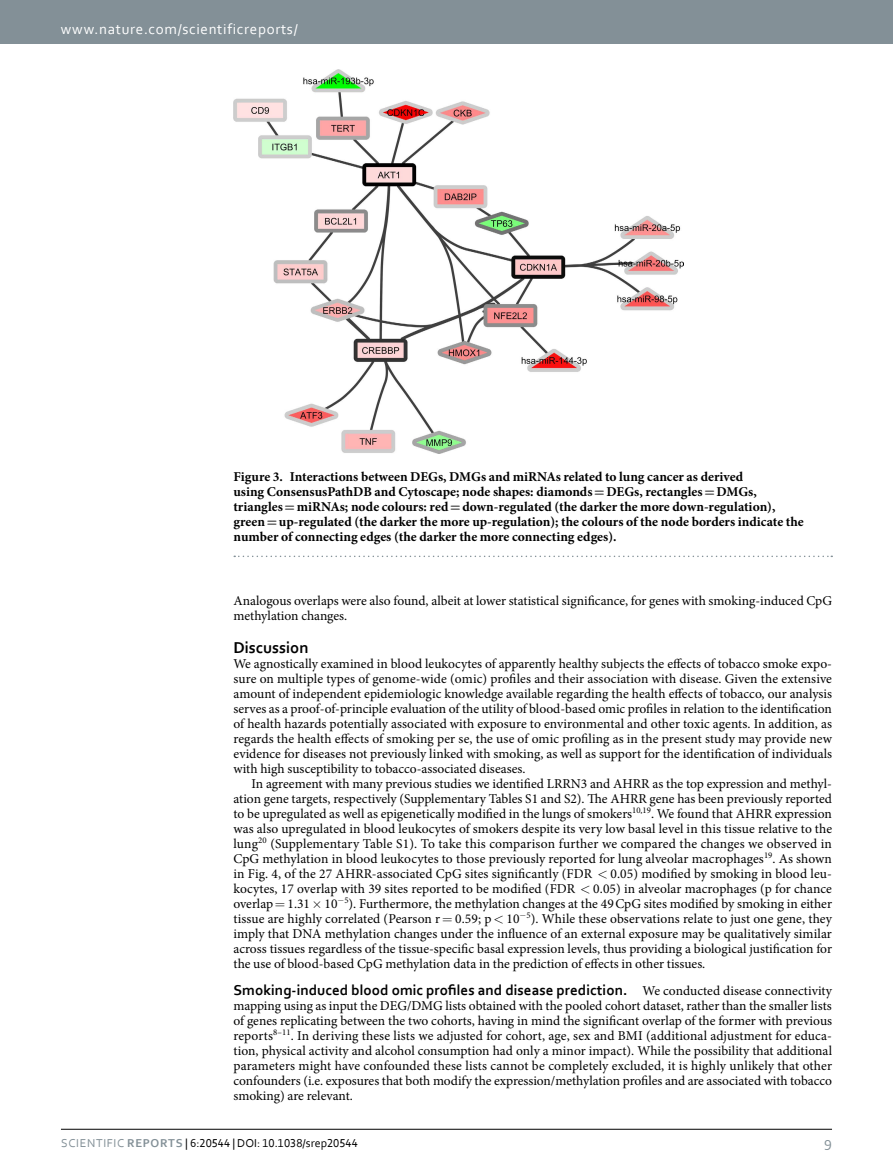
<style>
.page{position:relative;width:893px;height:1174px;background:#fff}
.page>*{position:absolute;margin:0;border:0;box-sizing:border-box;transform-origin:0 0}
.t1{font:700 16.5px "Corbel";color:#000}
.t2{font:700 15px "Corbel";letter-spacing:.005em;color:#000}
.t3{font:15px "Corbel";letter-spacing:.045em;color:#fff}
.t4{font:15px "Corbel";color:#839097}
.t5{font:13.5px/15px "Minion Pro";color:#000;text-align:justify}
.t6{font:700 13.5px/15px "Minion Pro";color:#000}
.t7{font:12px "Corbel";color:#000}
.s1{font-family:"Minion Pro";font-weight:400;font-size:13.5px}
.s2{color:#839097}
.s3{font-weight:700;color:#839097}
</style>
<div class="page">
<div style="left:0;top:0;width:893px;height:43px;background:#839097"></div>
<hr style="left:61px;top:1129px;width:771px;height:1px;background:#000">
<img style="left:233px;top:70px;width:450px;height:383px">
<svg style="left:234px;top:555px;width:598px;height:2px"></svg>
<p class="t3" style="left:61px;top:19px;width:238px">www.nature.com/scientificreports/</p>
<p class="t6" style="left:233px;top:469px;width:572px">Figure 3. Interactions between DEGs, DMGs and miRNAs related to lung cancer as derived<br>using ConsensusPathDB and Cytoscape; node shapes: diamonds DEGs, rectangles DMGs, triangles miRNAs; node colours: red down-regulated (the darker the more down-regulation), green up-regulated (the darker the more up-regulation); the colours of the node borders indicate the number of connecting edges (the darker the more connecting edges).</p>
<p class="t5" style="left:233px;top:593px;width:600px">Analogous overlaps were also found, albeit at lower statistical significance, for genes with smoking-induced CpG methylation changes.</p>
<p class="t1" style="left:233px;top:637px;width:77px">Discussion</p>
<p class="t5" style="left:233px;top:656px;width:600px">We agnostically examined in blood leukocytes of apparently healthy subjects the effects of tobacco smoke expo&shy;sure on multiple types of genome-wide (omic) profiles and their association with disease. Given the extensive amount of independent epidemiologic knowledge available regarding the health effects of tobacco, our analysis serves as a proof-of-principle evaluation of the utility of blood-based omic profiles in relation to the identification of health hazards potentially associated with exposure to environmental and other toxic agents. In addition, as regards the health effects of smoking per se, the use of omic profiling as in the present study may provide new evidence for diseases not previously linked with smoking, as well as support for the identification of individuals with high susceptibility to tobacco-associated diseases.</p>
<p class="t5" style="left:233px;top:776px;width:600px;text-indent:18px">In agreement with many previous studies we identified LRRN3 and AHRR as the top expression and methyl&shy;ation gene targets, respectively (Supplementary Tables S1 and S2). The AHRR gene has been previously reported to be upregulated as well as epigenetically modified in the lungs of smokers<sup>10,19</sup>. We found that AHRR expression was also upregulated in blood leukocytes of smokers despite its very low basal level in this tissue relative to the lung<sup>20</sup> (Supplementary Table S1). To take this comparison further we compared the changes we observed in CpG methylation in blood leukocytes to those previously reported for lung alveolar macrophages<sup>19</sup>. As shown in Fig. 4, of the 27 AHRR-associated CpG sites significantly (FDR</p>
<p class="t5" style="left:610px;top:866px;width:223px">0.05) modified by smoking in blood leu-</p>
<p class="t5" style="left:233px;top:881px;width:343px">kocytes, 17 overlap with 39 sites reported to be modified (FDR</p>
<p class="t5" style="left:233px;top:881px;width:600px;text-indent:360px">0.05) in alveolar macrophages (p for chance overlap 1.31 10−<sup>5</sup>). Furthermore, the methylation changes at the 49CpG sites modified by smoking in either tissue are highly correlated (Pearson r 0.59; p 10−<sup>5</sup>). While these observations relate to just one gene, they imply that DNA methylation changes under the influence of an external exposure may be qualitatively similar across tissues regardless of the tissue-specific basal expression levels, thus providing a biological justification for the use of blood-based CpG methylation data in the prediction of effects in other tissues.</p>
<p class="t2" style="left:233px;top:980px;width:600px">Smoking-induced blood omic profiles and disease prediction. <span class="s1">We conducted disease connectivity</span></p>
<p class="t5" style="left:233px;top:998px;width:600px">mapping using as input the DEG/DMG lists obtained with the pooled cohort dataset, rather than the smaller lists of genes replicating between the two cohorts, having in mind the significant overlap of the former with previous reports<sup>8–11</sup>. In deriving these lists we adjusted for cohort, age, sex and BMI (additional adjustment for educa&shy;tion, physical activity and alcohol consumption had only a minor impact). While the possibility that additional parameters might have confounded these lists cannot be completely excluded, it is highly unlikely that other confounders (i.e. exposures that both modify the expression/methylation profiles and are associated with tobacco smoking) are relevant.</p>
<p class="t7" style="left:61px;top:1135px;width:298px"><span class="s2">Scientific</span> <span class="s3">Reports</span> | 6:20544 | DOI: 10.1038/srep20544</p>
<p class="t4" style="left:824px;top:1132px;width:9px">9</p>
</div>
